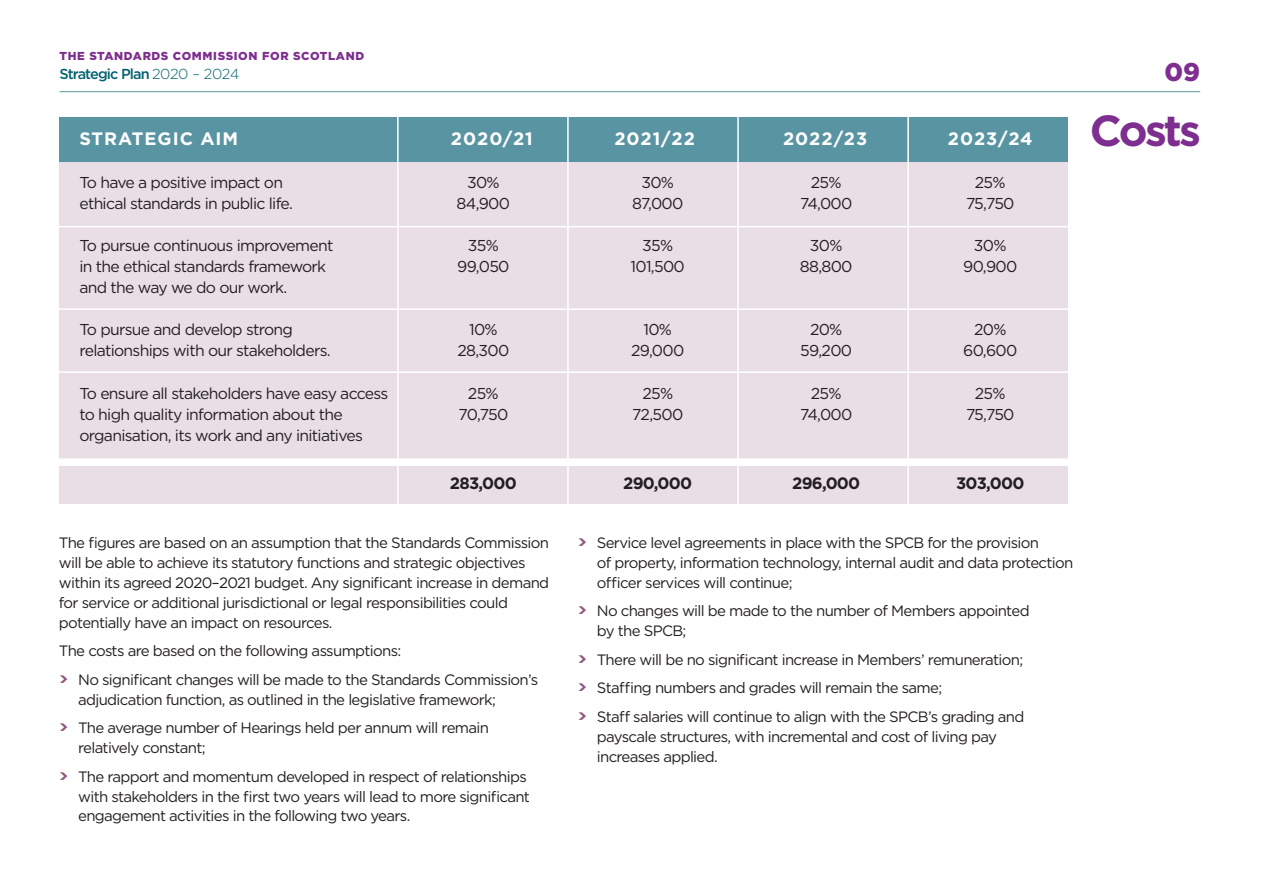
<style>
.page{position:relative;width:1263px;height:893px;background:#fff}
.page>*{position:absolute;margin:0;border:0;box-sizing:border-box;transform-origin:0 0}
.t1{font:700 43.5px "Gotham";letter-spacing:-.065em;color:#7e2e8f}
.t2{font:900 25.65px "Gotham";color:#7e2e8f}
.t3{font:700 18px "Gotham";letter-spacing:.055em;color:#fff}
.t4{font:700 16.5px "Gotham";letter-spacing:-.045em;color:#231f20}
.t5{font:15.75px "Gotham";letter-spacing:-.045em;color:#231f20}
.t6{font:15px/20px "Gotham";letter-spacing:-.045em;color:#231f20}
.t7{font:500 14.55px "Gotham";letter-spacing:-.06em;color:#00626f}
.t8{font:900 11.55px "Gotham";letter-spacing:.055em;color:#7e2e8f}
.s1{font-weight:300}
.s2{font-family:"Neo Sans";font-weight:900;color:#91557f}
</style>
<div class="page">
<div style="left:59px;top:144px;width:1008px;height:360px;background:#e9dee6"></div>
<div style="left:59px;top:117px;width:1008px;height:45px;background:#5994a2"></div>
<hr style="left:60px;top:91px;width:1140px;height:1px;background:#5994a2">
<hr style="left:397px;top:105px;width:2px;height:465px;background:#fff">
<hr style="left:567px;top:105px;width:2px;height:465px;background:#fff">
<hr style="left:737px;top:105px;width:2px;height:465px;background:#fff">
<hr style="left:907px;top:105px;width:2px;height:465px;background:#fff">
<hr style="left:44px;top:226px;width:1034px;height:1px;background:#fff">
<hr style="left:44px;top:308px;width:1034px;height:2px;background:#fff">
<hr style="left:44px;top:371px;width:1034px;height:2px;background:#fff">
<div style="left:44px;top:458px;width:1034px;height:8px;background:#fff"></div>
<p class="t8" style="left:60px;top:52px;width:306px">THE STANDARDS COMMISSION FOR SCOTLAND</p>
<p class="t7" style="left:60px;top:69px;width:181px">Strategic Plan <span class="s1">2020 – 2024</span></p>
<h2 class="t2" style="left:1164px;top:63px;width:37px">09</h2>
<h1 class="t1" style="left:1090px;top:116px;width:113px">Costs</h1>
<p class="t5" style="left:79px;top:177px;width:205px">To have a positive impact on</p>
<p class="t5" style="left:467px;top:177px;width:34px">30%</p>
<p class="t5" style="left:641px;top:177px;width:34px">30%</p>
<p class="t5" style="left:811px;top:177px;width:32px">25%</p>
<p class="t5" style="left:975px;top:177px;width:32px">25%</p>
<p class="t5" style="left:79px;top:198px;width:215px">ethical standards in public life.</p>
<p class="t5" style="left:457px;top:198px;width:55px">84,900</p>
<p class="t5" style="left:632px;top:198px;width:53px">87,000</p>
<p class="t5" style="left:800px;top:198px;width:54px">74,000</p>
<p class="t5" style="left:966px;top:198px;width:50px">75,750</p>
<p class="t5" style="left:79px;top:240px;width:256px">To pursue continuous improvement</p>
<p class="t5" style="left:468px;top:240px;width:32px">35%</p>
<p class="t5" style="left:642px;top:240px;width:32px">35%</p>
<p class="t5" style="left:810px;top:240px;width:34px">30%</p>
<p class="t5" style="left:974px;top:240px;width:34px">30%</p>
<p class="t5" style="left:79px;top:261px;width:248px">in the ethical standards framework</p>
<p class="t5" style="left:457px;top:261px;width:54px">99,050</p>
<p class="t5" style="left:631px;top:261px;width:56px">101,500</p>
<p class="t5" style="left:800px;top:261px;width:54px">88,800</p>
<p class="t5" style="left:963px;top:261px;width:56px">90,900</p>
<p class="t5" style="left:79px;top:282px;width:209px">and the way we do our work.</p>
<p class="t5" style="left:79px;top:324px;width:215px">To pursue and develop strong</p>
<p class="t5" style="left:469px;top:324px;width:30px">10%</p>
<p class="t5" style="left:643px;top:324px;width:30px">10%</p>
<p class="t5" style="left:810px;top:324px;width:34px">20%</p>
<p class="t5" style="left:974px;top:324px;width:34px">20%</p>
<p class="t5" style="left:79px;top:345px;width:253px">relationships with our stakeholders.</p>
<p class="t5" style="left:457px;top:345px;width:53px">28,300</p>
<p class="t5" style="left:631px;top:345px;width:55px">29,000</p>
<p class="t5" style="left:800px;top:345px;width:53px">59,200</p>
<p class="t5" style="left:963px;top:345px;width:56px">60,600</p>
<p class="t5" style="left:79px;top:388px;width:310px">To ensure all stakeholders have easy access</p>
<p class="t5" style="left:468px;top:388px;width:32px">25%</p>
<p class="t5" style="left:642px;top:388px;width:32px">25%</p>
<p class="t5" style="left:811px;top:388px;width:32px">25%</p>
<p class="t5" style="left:975px;top:388px;width:32px">25%</p>
<p class="t5" style="left:79px;top:409px;width:265px">to high quality information about the</p>
<p class="t5" style="left:458px;top:409px;width:51px">70,750</p>
<p class="t5" style="left:632px;top:409px;width:53px">72,500</p>
<p class="t5" style="left:800px;top:409px;width:54px">74,000</p>
<p class="t5" style="left:966px;top:409px;width:50px">75,750</p>
<p class="t5" style="left:79px;top:430px;width:285px">organisation, its work and any initiatives</p>
<p class="t4" style="left:450px;top:478px;width:68px">283,000</p>
<p class="t4" style="left:623px;top:478px;width:70px">290,000</p>
<p class="t4" style="left:792px;top:478px;width:70px">296,000</p>
<p class="t4" style="left:956px;top:478px;width:70px">303,000</p>
<p class="t3" style="left:79px;top:133px;width:160px">STRATEGIC AIM</p>
<p class="t3" style="left:451px;top:133px;width:83px">2020/21</p>
<p class="t3" style="left:614px;top:133px;width:82px">2021/22</p>
<p class="t3" style="left:783px;top:133px;width:86px">2022/23</p>
<p class="t3" style="left:948px;top:133px;width:86px">2023/24</p>
<p class="t6" style="left:59px;top:534px;width:492px">The figures are based on an assumption that the Standards Commission will be able to achieve its statutory functions and strategic objectives within its agreed 2020–2021 budget. Any significant increase in demand for service or additional jurisdictional or legal responsibilities could potentially have an impact on resources.</p>
<p class="t6" style="left:59px;top:638px;width:481px;line-height:28.5px">The costs are based on the following assumptions:<br><span class="s2">&gt;</span> No significant changes will be made to the Standards Commission’s</p>
<p class="t6" style="left:59px;top:686px;width:439px;line-height:28.5px;text-indent:19px">adjudication function, as outlined in the legislative framework; <span class="s2">&gt;</span> The average number of Hearings held per annum will remain</p>
<p class="t6" style="left:59px;top:735px;width:469px;line-height:28.5px;text-indent:19px">relatively constant;<br><span class="s2">&gt;</span> The rapport and momentum developed in respect of relationships</p>
<p class="t6" style="left:78px;top:787px;width:453px">with stakeholders in the first two years will lead to more significant engagement activities in the following two years.</p>
<p class="t6" style="left:597px;top:534px;width:478px;text-indent:-19px"><span class="s2">&gt;</span> Service level agreements in place with the SPCB for the provision<br>of property, information technology, internal audit and data protection officer services will continue;</p>
<p class="t6" style="left:597px;top:602px;width:434px;text-indent:-19px"><span class="s2">&gt;</span> No changes will be made to the number of Members appointed by the SPCB;</p>
<p class="t6" style="left:578px;top:646px;width:448px;line-height:28.5px"><span class="s2">&gt;</span> There will be no significant increase in Members’ remuneration; <span class="s2">&gt;</span> Staffing numbers and grades will remain the same;<br><span class="s2">&gt;</span> Staff salaries will continue to align with the SPCB’s grading and</p>
<p class="t6" style="left:597px;top:728px;width:402px">payscale structures, with incremental and cost of living pay increases applied.</p>
</div>
